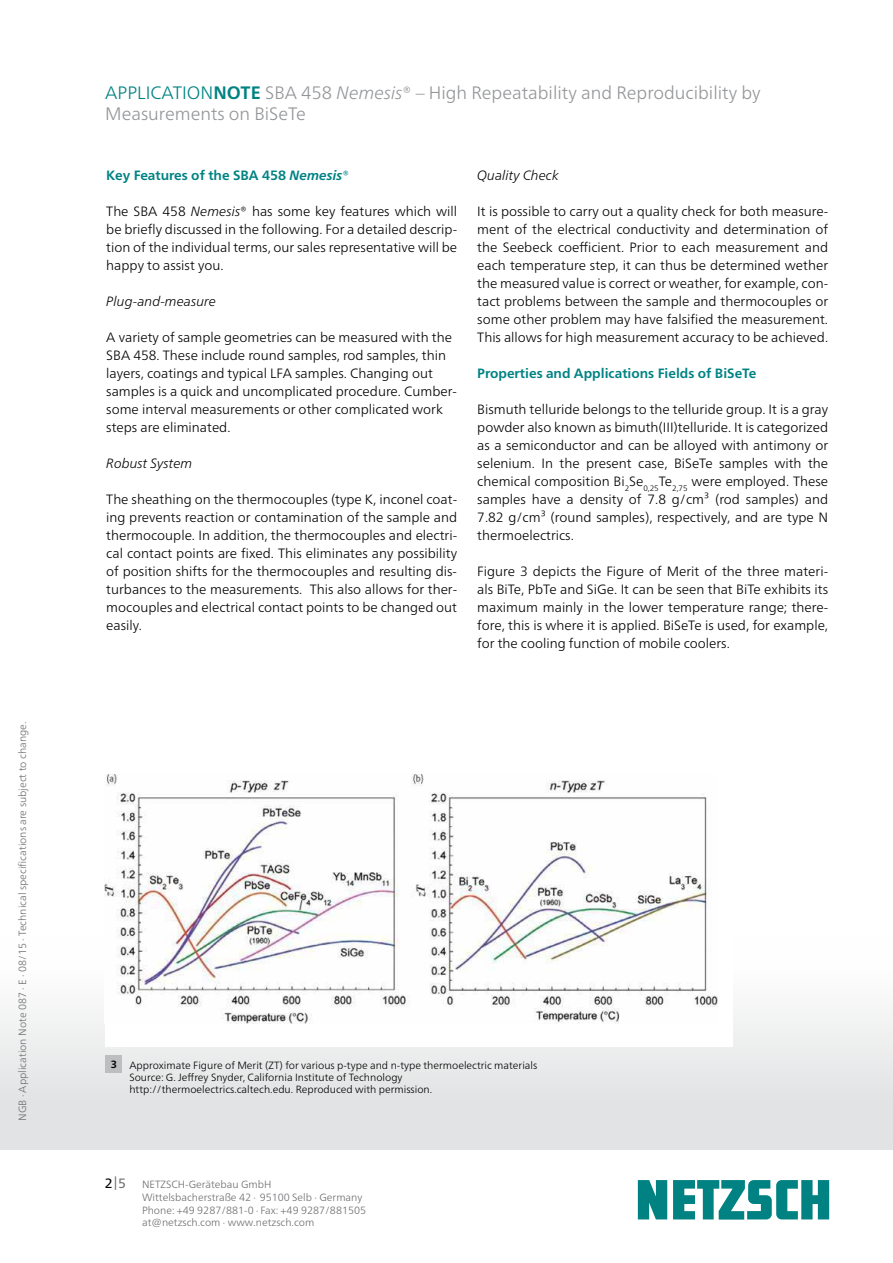
<style>
.page{position:relative;width:893px;height:1263px;background:#fff}
.page>*{position:absolute;margin:0;border:0;box-sizing:border-box;transform-origin:0 0}
.t1{font:300 18px/21px "Frutiger Neue LTW1 G";color:#939598}
.t2{font:300 13.5px/18px "Frutiger Neue LTW1 G";color:#000;text-align:justify}
.t3{font:700 13.5px "Frutiger Neue LTW1 G";color:#008283}
.t4{font:italic 300 13.5px "Frutiger Neue LTW1 G";color:#000}
.t5{font:13.5px "Frutiger Neue LTW1 G";color:#6d6e71}
.t6{font:300 10.5px/12.8px "Frutiger Neue LTW1 G";color:#6d6e71}
.t7{font:300 10.5px/12px "Frutiger Neue LTW1 G";color:#000}
.t8{font:700 10.5px "Frutiger Neue LTW1 G";color:#000}
.s1{color:#008283}
.s2{font-weight:700;color:#008283}
.s3{font-style:italic}
.s4{color:#000}
</style>
<div class="page">
<img style="left:105px;top:774px;width:613px;height:250px">
<svg style="left:638px;top:1180px;width:191px;height:39px"></svg>
<div style="left:105px;top:1056px;width:17px;height:17px;background:#bcbec0"></div>
<p class="t6" style="left:16px;top:1121px;width:401px;rotate:-90deg">NGB · Application Note 087 · E · 08/15 · Technical specifications are subject to change.</p>
<h1 class="t1" style="left:105px;top:82px;width:657px"><span class="s1">APPLICATION</span><span class="s2">NOTE</span> SBA 458 <span class="s3">Nemesis</span>® – High Repeatability and Reproducibility by<br>Measurements on BiSeTe</h1>
<p class="t3" style="left:106px;top:167px;width:244px">Key Features of the SBA 458 <span class="s3">Nemesis</span>®</p>
<p class="t2" style="left:106px;top:202px;width:352px">The SBA 458 <span class="s3">Nemesis</span>® has some key features which will be briefly discussed in the following. For a detailed descrip&shy;tion of the individual terms, our sales representative will be happy to assist you.</p>
<p class="t4" style="left:106px;top:293px;width:111px">Plug-and-measure</p>
<p class="t2" style="left:106px;top:328px;width:352px;text-align:left">A variety of sample geometries can be measured with the SBA 458. These include round samples, rod samples, thin layers, coatings and typical LFA samples. Changing out samples is a quick and uncomplicated procedure. Cumber&shy;some interval measurements or other complicated work steps are eliminated.</p>
<p class="t4" style="left:106px;top:455px;width:88px">Robust System</p>
<p class="t2" style="left:106px;top:490px;width:352px">The sheathing on the thermocouples (type K, inconel coat&shy;ing prevents reaction or contamination of the sample and thermocouple. In addition, the thermocouples and electri&shy;cal contact points are fixed. This eliminates any possibility of position shifts for the thermocouples and resulting dis&shy;turbances to the measurements. This also allows for ther&shy;mocouples and electrical contact points to be changed out easily.</p>
<p class="t4" style="left:477px;top:167px;width:83px">Quality Check</p>
<p class="t2" style="left:477px;top:202px;width:352px">It is possible to carry out a quality check for both measure&shy;ment of the electrical conductivity and determination of the Seebeck coefficient. Prior to each measurement and each temperature step, it can thus be determined wether the measured value is correct or weather, for example, con&shy;tact problems between the sample and thermocouples or some other problem may have falsified the measurement.<br>This allows for high measurement accuracy to be achieved.</p>
<p class="t3" style="left:477px;top:365px;width:281px">Properties and Applications Fields of BiSeTe</p>
<p class="t2" style="left:477px;top:400px;width:352px">Bismuth telluride belongs to the telluride group. It is a gray powder also known as bimuth(III)telluride. It is categorized as a semiconductor and can be alloyed with antimony or selenium. In the present case, BiSeTe samples with the chemical composition Bi<sub>2</sub>Se<sub>0,25</sub>Te<sub>2,75</sub> were employed. These samples have a density of 7.8 g/cm³ (rod samples) and 7.82 g/cm³ (round samples), respectively, and are type N thermoelectrics.</p>
<p class="t2" style="left:477px;top:562px;width:352px">Figure 3 depicts the Figure of Merit of the three materi&shy;als BiTe, PbTe and SiGe. It can be seen that BiTe exhibits its maximum mainly in the lower temperature range; there&shy;fore, this is where it is applied. BiSeTe is used, for example, for the cooling function of mobile coolers.</p>
<p class="t8" style="left:111px;top:1058px;width:8px">3</p>
<p class="t7" style="left:129px;top:1059px;width:409px">Approximate Figure of Merit (ZT) for various p-type and n-type thermoelectric materials<br>Source: G. Jeffrey Snyder, California Institute of Technology http://thermoelectrics.caltech.edu. Reproduced with permission.</p>
<p class="t5" style="left:105px;top:1175px;width:23px"><span class="s4">2</span>|5</p>
<p class="t6" style="left:142px;top:1178px;width:226px">NETZSCH-Gerätebau GmbH Wittelsbacherstraße 42 ∙ 95100 Selb ∙ Germany Phone: +49 9287/881-0 ∙ Fax: +49 9287/881505 at@netzsch.com ∙ www.netzsch.com</p>
</div>
